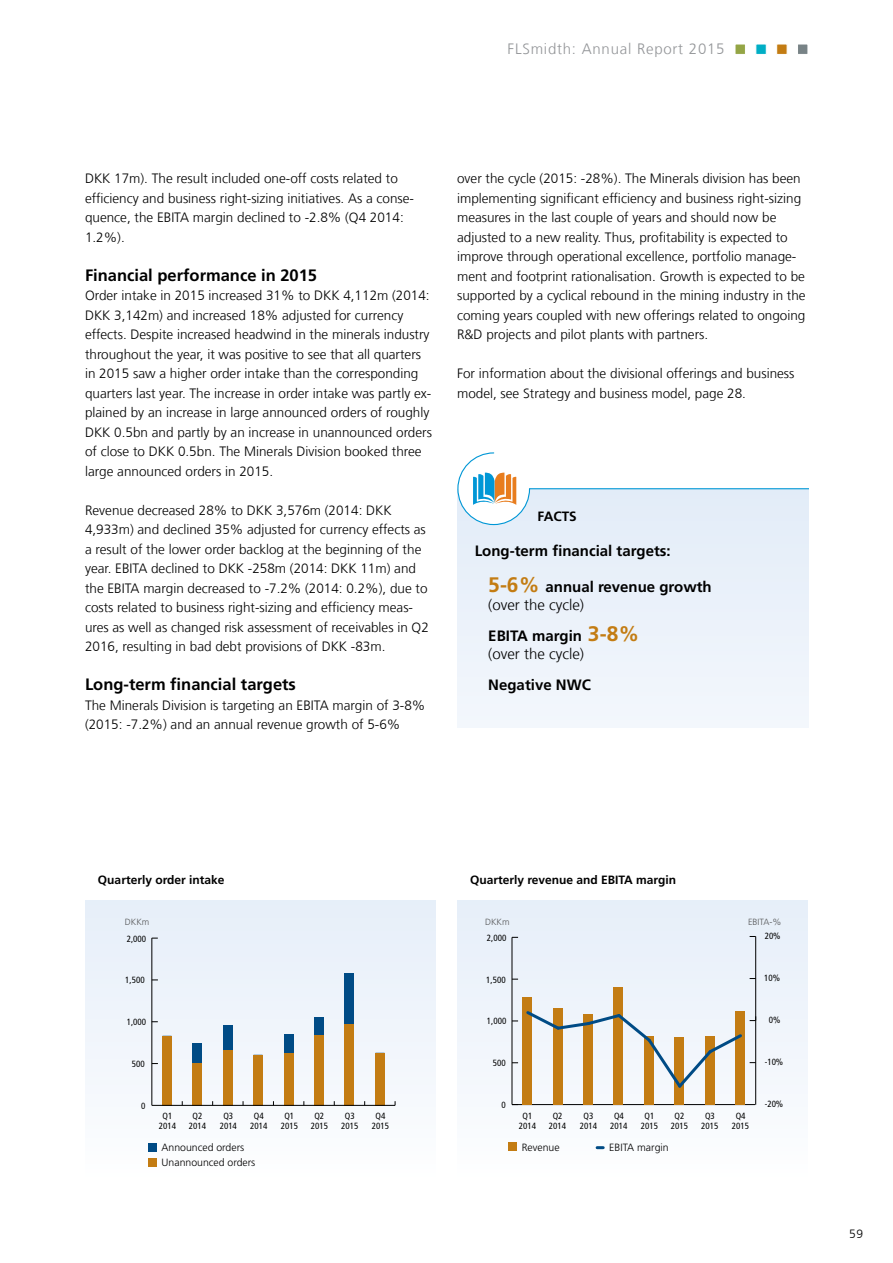
<style>
.page{position:relative;width:893px;height:1263px;background:#fff}
.page>*{position:absolute;margin:0;border:0;box-sizing:border-box;transform-origin:0 0}
.t1{font:700 16.5px "Frutiger LT Com";color:#000}
.t2{font:700 15px/18px "Frutiger LT Com";color:#000}
.t3{font:300 15px/18px "Frutiger LT Com";color:#000}
.t4{font:300 15px "Frutiger LT Com";letter-spacing:.05em;color:#939598}
.t5{font:300 13.5px/19.5px "Frutiger LT Com";color:#000}
.t6{font:700 13.5px "Frutiger LT Com";color:#000}
.t7{font:700 12px "Frutiger LT Com";color:#000}
.t8{font:300 12px "Frutiger LT Com";color:#000}
.t9{font:300 10.5px/15px "Frutiger";color:#000}
.t10{font:condensed 9px "Frutiger";color:#000}
.t11{font:300 9px "Frutiger";color:#58595b}
.s1{font-size:21px;color:#c37c13}
.s2{font-weight:300}
.s3{font-weight:700}
.s4{font-weight:700;font-size:21px;color:#c37c13}
</style>
<div class="page">
<div style="left:735px;top:44px;width:11px;height:11px;background:#94a545;border:1px solid #fff"></div>
<div style="left:756px;top:44px;width:10px;height:11px;background:#00aec5;border:1px solid #fff"></div>
<div style="left:776px;top:44px;width:11px;height:11px;background:#c37c13;border:1px solid #fff"></div>
<div style="left:797px;top:44px;width:11px;height:11px;background:#788386;border:1px solid #fff"></div>
<div style="left:457px;top:489px;width:351px;height:238px;background:#ecf2fa"></div>
<svg style="left:457px;top:452px;width:351px;height:74px"></svg>
<div style="left:457px;top:900px;width:351px;height:278px;background:linear-gradient(to right,#eff4fa,#f1f6fc)"></div>
<hr style="left:512px;top:1104px;width:243px;height:1px;background:#000">
<hr style="left:512px;top:937px;width:1px;height:167px;background:#000">
<div style="left:523px;top:997px;width:9px;height:107px;background:#c37c13"></div>
<div style="left:553px;top:1008px;width:9px;height:96px;background:#c37c13"></div>
<div style="left:583px;top:1013px;width:10px;height:91px;background:#c37c13"></div>
<div style="left:614px;top:987px;width:9px;height:117px;background:#c37c13"></div>
<div style="left:644px;top:1036px;width:9px;height:68px;background:#c37c13"></div>
<div style="left:675px;top:1037px;width:9px;height:67px;background:#c37c13"></div>
<div style="left:705px;top:1036px;width:9px;height:68px;background:#c37c13"></div>
<div style="left:735px;top:1011px;width:10px;height:93px;background:#c37c13"></div>
<div style="left:509px;top:1142px;width:8px;height:9px;background:#c37c13"></div>
<svg style="left:597px;top:1146px;width:6px;height:3px"></svg>
<hr style="left:755px;top:936px;width:1px;height:169px;background:#000">
<svg style="left:526px;top:1008px;width:230px;height:82px"></svg>
<div style="left:85px;top:900px;width:351px;height:278px;background:linear-gradient(to right,#eff3f9,#f1f6fb)"></div>
<hr style="left:152px;top:938px;width:1px;height:167px;background:#000">
<div style="left:193px;top:1043px;width:9px;height:20px;background:#004b85"></div>
<div style="left:223px;top:1025px;width:9px;height:25px;background:#004b85"></div>
<div style="left:284px;top:1034px;width:9px;height:19px;background:#004b85"></div>
<div style="left:314px;top:1017px;width:10px;height:18px;background:#004b85"></div>
<div style="left:345px;top:974px;width:9px;height:50px;background:#004b85"></div>
<div style="left:162px;top:1035px;width:10px;height:70px;background:#c37c13"></div>
<div style="left:193px;top:1063px;width:9px;height:42px;background:#c37c13"></div>
<div style="left:223px;top:1050px;width:9px;height:55px;background:#c37c13"></div>
<div style="left:254px;top:1055px;width:9px;height:50px;background:#c37c13"></div>
<div style="left:284px;top:1053px;width:9px;height:52px;background:#c37c13"></div>
<div style="left:314px;top:1035px;width:10px;height:70px;background:#c37c13"></div>
<div style="left:345px;top:1024px;width:9px;height:81px;background:#c37c13"></div>
<div style="left:375px;top:1053px;width:9px;height:52px;background:#c37c13"></div>
<div style="left:148px;top:1143px;width:9px;height:8px;background:#004b85"></div>
<div style="left:148px;top:1158px;width:9px;height:8px;background:#c37c13"></div>
<hr style="left:152px;top:1105px;width:243px;height:1px;background:#000">
<p class="t4" style="left:508px;top:40px;width:218px">FLSmidth: Annual Report 2015</p>
<p class="t5" style="left:85px;top:169px;width:331px">DKK 17m). The result included one-off costs related to efficiency and business right-sizing initiatives. As a conse&shy;quence, the EBITA margin declined to -2.8% (Q4 2014:<br>1.2%).</p>
<p class="t1" style="left:85px;top:265px;width:233px">Financial performance in 2015</p>
<p class="t5" style="left:85px;top:286px;width:348px">Order intake in 2015 increased 31% to DKK 4,112m (2014:<br>DKK 3,142m) and increased 18% adjusted for currency effects. Despite increased headwind in the minerals industry throughout the year, it was positive to see that all quarters in 2015 saw a higher order intake than the corresponding quarters last year. The increase in order intake was partly ex&shy;plained by an increase in large announced orders of roughly DKK 0.5bn and partly by an increase in unannounced orders of close to DKK 0.5bn. The Minerals Division booked three large announced orders in 2015.</p>
<p class="t5" style="left:85px;top:500px;width:345px">Revenue decreased 28% to DKK 3,576m (2014: DKK 4,933m) and declined 35% adjusted for currency effects as a result of the lower order backlog at the beginning of the year. EBITA declined to DKK -258m (2014: DKK 11m) and the EBITA margin decreased to -7.2% (2014: 0.2%), due to costs related to business right-sizing and efficiency meas&shy;ures as well as changed risk assessment of receivables in Q2<br>2016, resulting in bad debt provisions of DKK -83m.</p>
<p class="t1" style="left:85px;top:675px;width:212px">Long-term financial targets</p>
<p class="t5" style="left:85px;top:695px;width:342px">The Minerals Division is targeting an EBITA margin of 3-8% (2015: -7.2%) and an annual revenue growth of 5-6%</p>
<p class="t5" style="left:457px;top:169px;width:350px">over the cycle (2015: -28%). The Minerals division has been implementing significant efficiency and business right-sizing measures in the last couple of years and should now be adjusted to a new reality. Thus, profitability is expected to improve through operational excellence, portfolio manage&shy;ment and footprint rationalisation. Growth is expected to be supported by a cyclical rebound in the mining industry in the coming years coupled with new offerings related to ongoing R&amp;D projects and pilot plants with partners.</p>
<p class="t5" style="left:457px;top:364px;width:339px">For information about the divisional offerings and business model, see Strategy and business model, page 28.</p>
<p class="t6" style="left:537px;top:508px;width:41px">FACTS</p>
<p class="t2" style="left:475px;top:542px;width:197px">Long-term financial targets:</p>
<p class="t2" style="left:488px;top:578px;width:225px"><span class="s1">5-6%</span> annual revenue growth <span class="s2">(over the cycle)</span></p>
<p class="t3" style="left:488px;top:627px;width:153px"><span class="s3">EBITA margin</span> <span class="s4">3-8% </span>(over the cycle)</p>
<p class="t2" style="left:488px;top:675px;width:104px">Negative NWC</p>
<p class="t7" style="left:98px;top:873px;width:128px">Quarterly order intake</p>
<p class="t7" style="left:470px;top:873px;width:208px">Quarterly revenue and EBITA margin</p>
<p class="t11" style="left:125px;top:917px;width:26px">DKKm</p>
<p class="t11" style="left:485px;top:917px;width:26px">DKKm</p>
<p class="t11" style="left:748px;top:917px;width:35px">EBITA-%</p>
<p class="t10" style="left:127px;top:933px;width:21px">2,000</p>
<p class="t10" style="left:487px;top:932px;width:21px">2,000</p>
<p class="t10" style="left:765px;top:931px;width:17px">20%</p>
<p class="t10" style="left:125px;top:975px;width:21px">1,500</p>
<p class="t10" style="left:486px;top:974px;width:21px">1,500</p>
<p class="t10" style="left:764px;top:973px;width:17px">10%</p>
<p class="t10" style="left:127px;top:1017px;width:21px">1,000</p>
<p class="t10" style="left:487px;top:1016px;width:21px">1,000</p>
<p class="t10" style="left:769px;top:1015px;width:13px">0%</p>
<p class="t10" style="left:132px;top:1058px;width:14px">500</p>
<p class="t10" style="left:493px;top:1058px;width:14px">500</p>
<p class="t10" style="left:765px;top:1057px;width:20px">-10%</p>
<p class="t10" style="left:141px;top:1100px;width:6px">0</p>
<p class="t10" style="left:501px;top:1099px;width:6px">0</p>
<p class="t10" style="left:765px;top:1099px;width:20px">-20%</p>
<p class="t10" style="left:162px;top:1110px;width:11px">Q1</p>
<p class="t10" style="left:193px;top:1110px;width:11px">Q2</p>
<p class="t10" style="left:223px;top:1110px;width:11px">Q3</p>
<p class="t10" style="left:254px;top:1110px;width:11px">Q4</p>
<p class="t10" style="left:284px;top:1110px;width:11px">Q1</p>
<p class="t10" style="left:314px;top:1110px;width:11px">Q2</p>
<p class="t10" style="left:345px;top:1110px;width:11px">Q3</p>
<p class="t10" style="left:375px;top:1110px;width:11px">Q4</p>
<p class="t10" style="left:159px;top:1121px;width:19px">2014</p>
<p class="t10" style="left:189px;top:1121px;width:19px">2014</p>
<p class="t10" style="left:220px;top:1121px;width:19px">2014</p>
<p class="t10" style="left:250px;top:1121px;width:19px">2014</p>
<p class="t10" style="left:281px;top:1121px;width:19px">2015</p>
<p class="t10" style="left:311px;top:1121px;width:19px">2015</p>
<p class="t10" style="left:341px;top:1121px;width:19px">2015</p>
<p class="t10" style="left:372px;top:1121px;width:19px">2015</p>
<p class="t10" style="left:523px;top:1110px;width:11px">Q1</p>
<p class="t10" style="left:553px;top:1110px;width:11px">Q2</p>
<p class="t10" style="left:584px;top:1110px;width:11px">Q3</p>
<p class="t10" style="left:614px;top:1110px;width:11px">Q4</p>
<p class="t10" style="left:645px;top:1110px;width:11px">Q1</p>
<p class="t10" style="left:675px;top:1110px;width:11px">Q2</p>
<p class="t10" style="left:705px;top:1110px;width:11px">Q3</p>
<p class="t10" style="left:736px;top:1110px;width:11px">Q4</p>
<p class="t10" style="left:519px;top:1121px;width:19px">2014</p>
<p class="t10" style="left:549px;top:1121px;width:19px">2014</p>
<p class="t10" style="left:580px;top:1121px;width:19px">2014</p>
<p class="t10" style="left:610px;top:1121px;width:19px">2014</p>
<p class="t10" style="left:641px;top:1121px;width:19px">2015</p>
<p class="t10" style="left:671px;top:1121px;width:19px">2015</p>
<p class="t10" style="left:701px;top:1121px;width:19px">2015</p>
<p class="t10" style="left:732px;top:1121px;width:19px">2015</p>
<p class="t9" style="left:162px;top:1139px;width:95px">Announced orders<br>Unannounced orders</p>
<p class="t9" style="left:522px;top:1139px;width:39px">Revenue</p>
<p class="t9" style="left:609px;top:1139px;width:61px">EBITA margin</p>
<p class="t8" style="left:849px;top:1227px;width:15px">59</p>
</div>
